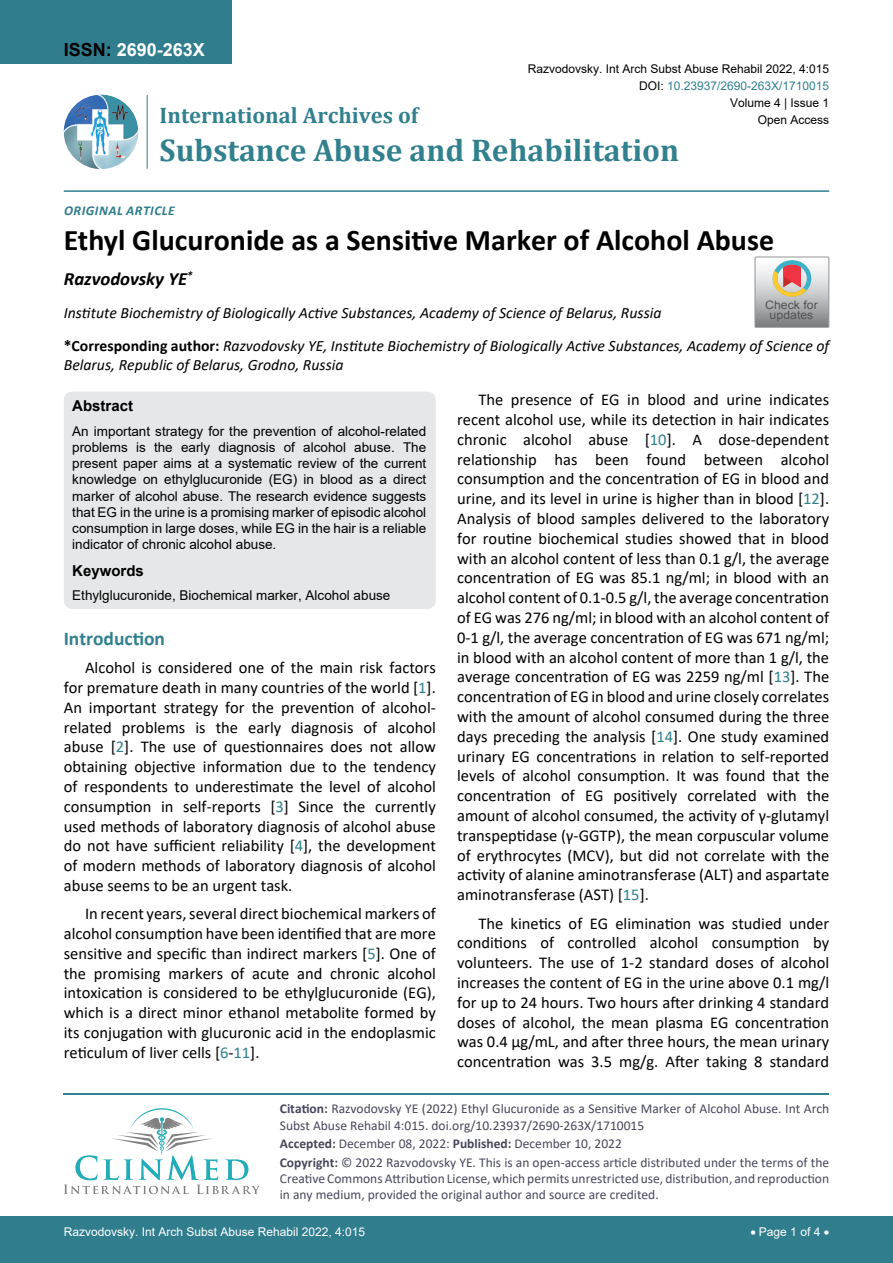
<style>
.page{position:relative;width:893px;height:1263px;background:#fff}
.page>*{position:absolute;margin:0;border:0;box-sizing:border-box;transform-origin:0 0}
.t1{font:700 31.5px "Cambria";color:#30808d}
.t2{font:700 30px "Calibri";color:#000}
.t3{font:700 22.5px "Cambria";color:#30808d}
.t4{font:700 19.5px "Calibri";color:#30808d}
.t5{font:italic 700 18.75px "Calibri";color:#000}
.t6{font:700 18px "Arial";color:#fff}
.t7{font:16.5px/19.8px "Calibri";color:#000;text-align:justify}
.t8{font:italic 15.75px/18.9px "Calibri";color:#000}
.t9{font:700 15px "Arial";color:#000}
.t10{font:13.5px/16.2px "Calibri";color:#47475c}
.t11{font:13.5px/16.2px "Arial";color:#000;text-align:justify}
.t12{font:italic 700 13.5px "Calibri";letter-spacing:.04em;color:#307d8d}
.t13{font:12px "Arial";color:#000}
.t14{font:12px "Arial";color:#fff}
.t15{font:12px "Arial";color:#30808d}
.t16{font:11.7px/10.1px "Arial";color:#535353;text-align:center;scale:1.06 1}
.s1{color:#000}
.s2{font-weight:700;font-style:normal}
.s3{color:#30808d}
.s4{font-weight:700}
</style>
<div class="page">
<hr style="left:64px;top:1093px;width:765px;height:2px;background:#30808d">
<svg style="left:64px;top:1108px;width:196px;height:86px"></svg>
<div style="left:0;top:1217px;width:893px;height:46px;background:#307d8d"></div>
<div style="left:0;top:0;width:231px;height:64px;background:#307d8d"></div>
<img style="left:64px;top:95px;width:74px;height:74px;border-radius:37px">
<hr style="left:147px;top:95px;width:1px;height:74px;background:#307d8d">
<hr style="left:64px;top:190px;width:765px;height:2px;background:#307d8d">
<div style="left:64px;top:392px;width:372px;height:217px;background:#e6e7e8;border-radius:9px"></div>
<svg style="left:755px;top:257px;width:74px;height:70px;background:#bdb6b3"></svg>
<p class="t6" style="left:64px;top:37px;width:143px"><span class="s1">ISSN:</span> 2690-263X</p>
<p class="t13" style="left:528px;top:60px;width:303px">Razvodovsky. Int Arch Subst Abuse Rehabil 2022, 4:015</p>
<p class="t13" style="left:730px;top:95px;width:101px">Volume 4 | Issue 1</p>
<p class="t15" style="left:639px;top:77px;width:192px"><span class="s1">DOI:</span> 10.23937/2690-263X/1710015</p>
<h3 class="t3" style="left:160px;top:100px;width:260px">International Archives of</h3>
<h1 class="t1" style="left:160px;top:128px;width:521px">Substance Abuse and Rehabilitation</h1>
<p class="t13" style="left:758px;top:112px;width:73px">Open Access</p>
<p class="t12" style="left:64px;top:201px;width:112px">Original Ar ticle</p>
<h2 class="t2" style="left:64px;top:219px;width:712px">Ethyl Glucuronide as a Sensitive Marker of Alcohol Abuse</h2>
<p class="t5" style="left:64px;top:266px;width:130px">Razvodovsky YE<sup>*</sup></p>
<p class="t8" style="left:64px;top:303px;width:599px">Institute Biochemistry of Biologically Active Substances, Academy of Science of Belarus, Russia</p>
<p class="t16" style="left:765px;top:300px;width:51px">Check for updates</p>
<p class="t8" style="left:64px;top:336px;width:767px"><span class="s2">*Corresponding author:</span> Razvodovsky YE, Institute Biochemistry of Biologically Active Substances, Academy of Science of<br>Belarus, Republic of Belarus, Grodno, Russia</p>
<p class="t9" style="left:72px;top:395px;width:62px">Abstract</p>
<p class="t11" style="left:72px;top:423px;width:356px">An important strategy for the prevention of alcohol-related problems is the early diagnosis of alcohol abuse. The present paper aims at a systematic review of the current knowledge on ethylglucuronide (EG) in blood as a direct marker of alcohol abuse. The research evidence suggests that EG in the urine is a promising marker of episodic alcohol consumption in large doses, while EG in the hair is a reliable indicator of chronic alcohol abuse.</p>
<p class="t9" style="left:72px;top:560px;width:73px">Keywords</p>
<p class="t11" style="left:72px;top:587px;width:320px">Ethylglucuronide, Biochemical marker, Alcohol abuse</p>
<p class="t4" style="left:64px;top:624px;width:103px">Introduction</p>
<p class="t7" style="left:64px;top:657px;width:374px;text-indent:21px">Alcohol is considered one of the main risk factors for premature death in many countries of the world [<span class="s3">1</span>].<br>An important strategy for the prevention of alcohol&shy;related problems is the early diagnosis of alcohol abuse [<span class="s3">2</span>]. The use of questionnaires does not allow obtaining objective information due to the tendency of respondents to underestimate the level of alcohol consumption in self-reports [<span class="s3">3</span>] Since the currently used methods of laboratory diagnosis of alcohol abuse do not have sufficient reliability [<span class="s3">4</span>], the development of modern methods of laboratory diagnosis of alcohol abuse seems to be an urgent task.</p>
<p class="t7" style="left:64px;top:903px;width:374px;text-indent:21px">In recent years, several direct biochemical markers of alcohol consumption have been identified that are more sensitive and specific than indirect markers [<span class="s3">5</span>]. One of the promising markers of acute and chronic alcohol intoxication is considered to be ethylglucuronide (EG), which is a direct minor ethanol metabolite formed by its conjugation with glucuronic acid in the endoplasmic reticulum of liver cells [<span class="s3">6</span>-<span class="s3">11</span>].</p>
<p class="t7" style="left:457px;top:389px;width:374px;text-indent:21px">The presence of EG in blood and urine indicates recent alcohol use, while its detection in hair indicates chronic alcohol abuse [<span class="s3">10</span>]. A dose-dependent relationship has been found between alcohol consumption and the concentration of EG in blood and urine, and its level in urine is higher than in blood [<span class="s3">12</span>].<br>Analysis of blood samples delivered to the laboratory for routine biochemical studies showed that in blood with an alcohol content of less than 0.1 g/l, the average concentration of EG was 85.1 ng/ml; in blood with an alcohol content of 0.1-0.5 g/l, the average concentration of EG was 276 ng/ml; in blood with an alcohol content of 0-1 g/l, the average concentration of EG was 671 ng/ml; in blood with an alcohol content of more than 1 g/l, the average concentration of EG was 2259 ng/ml [<span class="s3">13</span>]. The concentration of EG in blood and urine closely correlates with the amount of alcohol consumed during the three days preceding the analysis [<span class="s3">14</span>]. One study examined urinary EG concentrations in relation to self-reported levels of alcohol consumption. It was found that the concentration of EG positively correlated with the amount of alcohol consumed, the activity of γ-glutamyl transpeptidase (γ-GGTP), the mean corpuscular volume of erythrocytes (MCV), but did not correlate with the activity of alanine aminotransferase (ALT) and aspartate aminotransferase (AST) [<span class="s3">15</span>].</p>
<p class="t7" style="left:457px;top:913px;width:374px;text-indent:21px">The kinetics of EG elimination was studied under conditions of controlled alcohol consumption by volunteers. The use of 1-2 standard doses of alcohol increases the content of EG in the urine above 0.1 mg/l for up to 24 hours. Two hours after drinking 4 standard doses of alcohol, the mean plasma EG concentration was 0.4 µg/mL, and after three hours, the mean urinary concentration was 3.5 mg/g. After taking 8 standard</p>
<p class="t10" style="left:280px;top:1100px;width:551px"><span class="s4">Citation:</span> Razvodovsky YE (2022) Ethyl Glucuronide as a Sensitive Marker of Alcohol Abuse. Int Arch<br>Subst Abuse Rehabil 4:015. doi.org/10.23937/2690-263X/1710015</p>
<p class="t10" style="left:280px;top:1134px;width:551px;line-height:18.6px"><span class="s4">Accepted:</span> December 08, 2022: <span class="s4">Published:</span> December 10, 2022<br><span class="s4">Copyright:</span> © 2022 Razvodovsky YE. This is an open-access article distributed under the terms of the</p>
<p class="t10" style="left:280px;top:1170px;width:551px">Creative Commons Attribution License, which permits unrestricted use, distribution, and reproduction in any medium, provided the original author and source are credited.</p>
<p class="t14" style="left:64px;top:1223px;width:303px">Razvodovsky. Int Arch Subst Abuse Rehabil 2022, 4:015</p>
<p class="t14" style="left:750px;top:1223px;width:80px">• Page 1 of 4 •</p>
</div>
